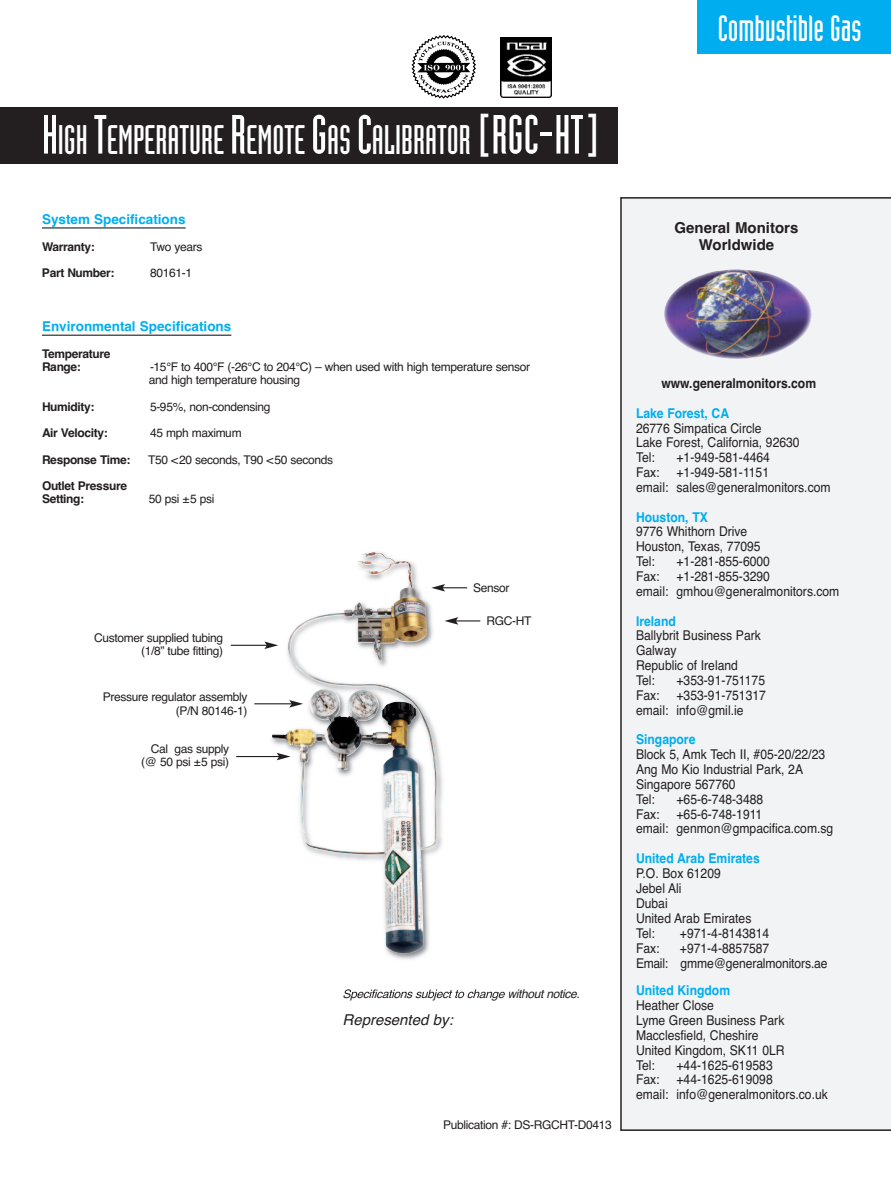
<style>
.page{position:relative;width:891px;height:1188px;background:#fff}
.page>*{position:absolute;margin:0;border:0;box-sizing:border-box;transform-origin:0 0}
.t1{font:40.5px "Industria Solid";color:#fff}
.t2{font:36px "Industria Solid";color:#fff}
.t3{font:700 15px/16.5px "Helvetica";color:#231f20;text-align:center}
.t4{font:italic 15px "Helvetica";color:#231f20}
.t5{font:13.5px/14.9px "Helvetica";color:#231f20;scale:.9 1}
.t6{font:700 13.5px "Helvetica";color:#00aeef;scale:.9 1}
.t7{font:700 13.5px "Helvetica";color:#00aeef}
.t8{font:700 13.5px "Helvetica";color:#231f20;scale:.9 1}
.t9{font:12px/13.2px "Helvetica";letter-spacing:-.03em;color:#231f20;text-align:right}
.t10{font:700 12px/13.2px "Helvetica";letter-spacing:-.03em;color:#231f20}
.t11{font:italic 12px "Helvetica";letter-spacing:-.03em;color:#231f20}
.s1{font-size:54px}
.s2{font-size:48px}
</style>
<div class="page">
<div style="left:0;top:108px;width:618px;height:56px;background:#231f20"></div>
<hr style="left:42px;top:227px;width:144px;height:2px;background:#231f20">
<hr style="left:42px;top:335px;width:189px;height:1px;background:#231f20">
<div style="left:620px;top:197px;width:271px;height:934px;background:#f2f3f4"></div>
<img style="left:664px;top:269px;width:148px;height:90px">
<img style="left:248px;top:551px;width:257px;height:444px">
<img style="left:344px;top:989px;width:57px;height:6px">
<img style="left:272px;top:686px;width:163px;height:268px">
<svg style="left:431px;top:584px;width:36px;height:8px"></svg>
<hr style="left:456px;top:620px;width:24px;height:2px;background:#231f20">
<svg style="left:444px;top:617px;width:14px;height:8px"></svg>
<hr style="left:231px;top:645px;width:36px;height:1px;background:#231f20">
<svg style="left:264px;top:642px;width:14px;height:7px"></svg>
<hr style="left:254px;top:703px;width:38px;height:1px;background:#231f20">
<svg style="left:289px;top:700px;width:14px;height:8px"></svg>
<hr style="left:236px;top:756px;width:43px;height:1px;background:#231f20">
<svg style="left:277px;top:753px;width:14px;height:7px"></svg>
<div style="left:697px;top:0;width:194px;height:54px;background:#00aeef"></div>
<svg style="left:412px;top:35px;width:64px;height:63px"></svg>
<img style="left:500px;top:37px;width:52px;height:61px">
<h2 class="t2" style="left:718px;top:16px;width:145px">Combustible Gas</h2>
<h1 class="t1" style="left:42px;top:125px;width:558px"><span class="s1">H</span>IGH<span class="s1">T</span>EMPERATURE<span class="s1">R</span>EMOTE<span class="s1">G</span>AS<span class="s1">C</span>ALIBRATOR <span class="s2">[</span><span class="s1">RGC-HT</span><span class="s2">]</span></h1>
<p class="t7" style="left:42px;top:211px;width:145px">System Specifications</p>
<p class="t10" style="left:42px;top:240px;width:54px">Warranty:</p>
<p class="t9" style="left:150px;top:240px;width:54px">Two years</p>
<p class="t10" style="left:42px;top:266px;width:74px">Part Number:</p>
<p class="t9" style="left:150px;top:266px;width:44px">80161-1</p>
<p class="t7" style="left:42px;top:318px;width:191px">Environmental Specifications</p>
<p class="t10" style="left:42px;top:347px;width:70px">Temperature<br>Range:</p>
<p class="t9" style="left:149px;top:360px;width:383px;text-align:left">-15°F to 400°F (-26°C to 204°C) – when used with high temperature sensor and high temperature housing</p>
<p class="t10" style="left:42px;top:400px;width:54px">Humidity:</p>
<p class="t9" style="left:150px;top:400px;width:122px">5-95%, non-condensing</p>
<p class="t10" style="left:42px;top:426px;width:67px">Air Velocity:</p>
<p class="t9" style="left:150px;top:426px;width:93px">45 mph maximum</p>
<p class="t10" style="left:42px;top:453px;width:90px">Response Time:</p>
<p class="t9" style="left:148px;top:453px;width:187px">T50 &lt;20 seconds, T90 &lt;50 seconds</p>
<p class="t10" style="left:42px;top:479px;width:87px">Outlet Pressure<br>Setting:</p>
<p class="t9" style="left:149px;top:492px;width:67px">50 psi ±5 psi</p>
<p class="t9" style="left:94px;top:631px;width:131px">Customer supplied tubing (1/8” tube fitting)</p>
<p class="t9" style="left:103px;top:691px;width:146px">Pressure regulator assembly (P/N 80146-1)</p>
<p class="t9" style="left:141px;top:742px;width:90px">Cal gas supply (@ 50 psi ±5 psi)</p>
<p class="t9" style="left:473px;top:581px;width:38px">Sensor</p>
<p class="t9" style="left:486px;top:614px;width:46px">RGC-HT</p>
<p class="t11" style="left:343px;top:987px;width:239px">Specifications subject to change without notice.</p>
<p class="t4" style="left:343px;top:1011px;width:112px">Represented by:</p>
<p class="t9" style="left:443px;top:1118px;width:170px">Publication #: DS-RGCHT-D0413</p>
<p class="t3" style="left:675px;top:220px;width:125px">General Monitors<br>Worldwide</p>
<p class="t8" style="left:661px;top:375px;width:174px">www.generalmonitors.com</p>
<p class="t6" style="left:636px;top:405px;width:105px">Lake Forest, CA</p>
<p class="t5" style="left:636px;top:420px;width:183px">26776 Simpatica Circle<br>Lake Forest, California, 92630<br>Tel:</p>
<p class="t5" style="left:636px;top:450px;width:218px;text-indent:41px">+1-949-581-4464<br>Fax: +1-949-581-1151<br>email: sales@generalmonitors.com</p>
<p class="t6" style="left:636px;top:509px;width:81px">Houston, TX</p>
<p class="t5" style="left:636px;top:524px;width:140px">9776 Whithorn Drive<br>Houston, Texas, 77095<br>Tel:</p>
<p class="t5" style="left:636px;top:554px;width:227px;text-indent:41px">+1-281-855-6000<br>Fax: +1-281-855-3290<br>email: gmhou@generalmonitors.com</p>
<p class="t6" style="left:636px;top:613px;width:46px">Ireland</p>
<p class="t5" style="left:636px;top:628px;width:140px">Ballybrit Business Park<br>Galway<br>Republic of Ireland<br>Tel:</p>
<p class="t5" style="left:636px;top:673px;width:146px;text-align:justify;text-indent:41px">+353-91-751175<br>Fax: +353-91-751317 email: info@gmil.ie</p>
<p class="t6" style="left:636px;top:732px;width:68px">Singapore</p>
<p class="t5" style="left:636px;top:747px;width:212px">Block 5, Amk Tech II, #05-20/22/23<br>Ang Mo Kio Industrial Park, 2A<br>Singapore 567760<br>Tel:</p>
<p class="t5" style="left:636px;top:792px;width:221px;text-indent:41px">+65-6-748-3488<br>Fax: +65-6-748-1911<br>email: genmon@gmpacifica.com.sg</p>
<p class="t6" style="left:636px;top:851px;width:139px">United Arab Emirates</p>
<p class="t5" style="left:636px;top:866px;width:130px">P.O. Box 61209<br>Jebel Ali<br>Dubai<br>United Arab Emirates<br>Tel:</p>
<p class="t5" style="left:680px;top:926px;width:101px">+971-4-8143814</p>
<p class="t5" style="left:636px;top:941px;width:28px">Fax:</p>
<p class="t5" style="left:636px;top:941px;width:214px;text-indent:44px">+971-4-8857587<br>Email: gmme@generalmonitors.ae</p>
<p class="t6" style="left:636px;top:983px;width:106px">United Kingdom</p>
<p class="t5" style="left:636px;top:998px;width:167px">Heather Close<br>Lyme Green Business Park<br>Macclesfield, Cheshire<br>United Kingdom, SK11 0LR<br>Tel:</p>
<p class="t5" style="left:636px;top:1057px;width:215px;text-indent:41px">+44-1625-619583<br>Fax: +44-1625-619098<br>email: info@generalmonitors.co.uk</p>
</div>
